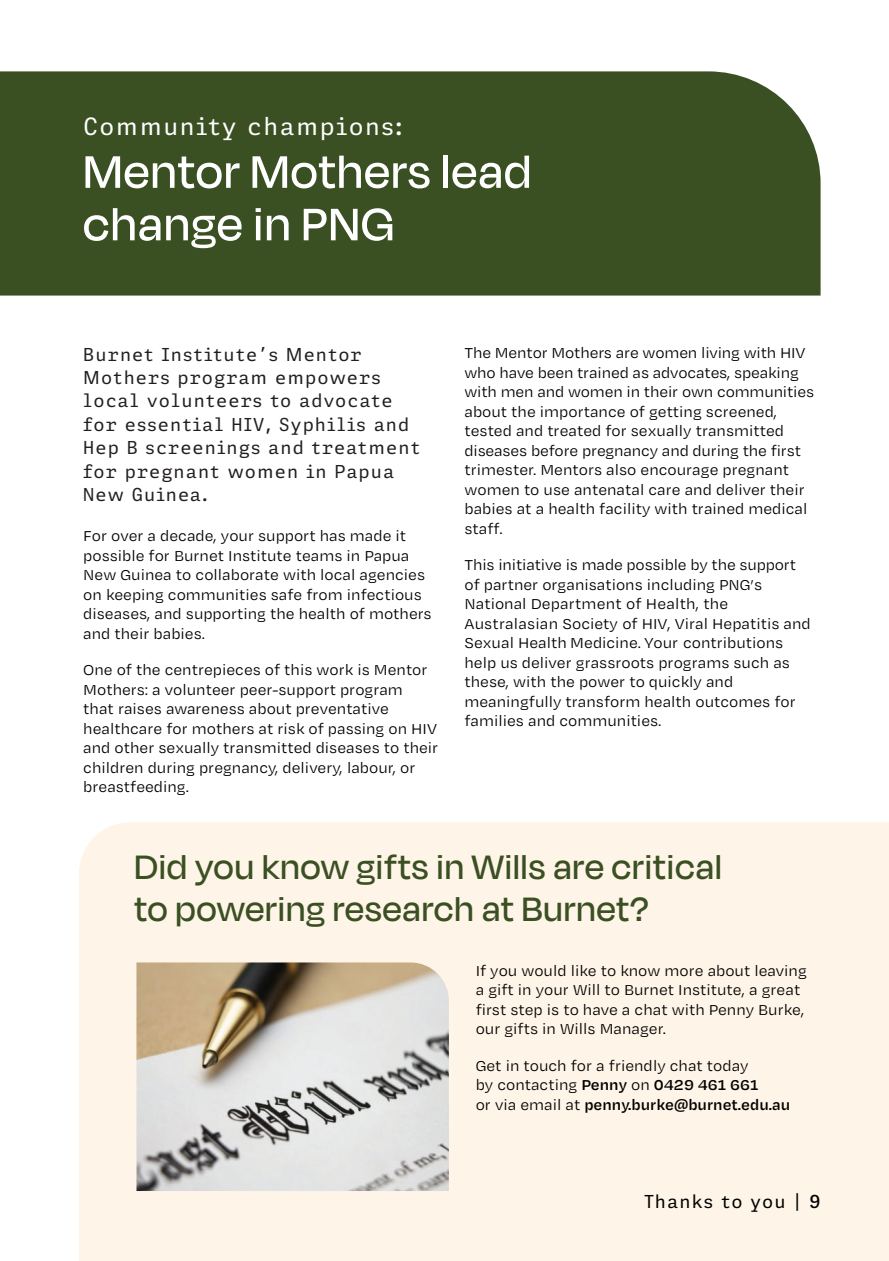
<style>
.page{position:relative;width:889px;height:1261px;background:#fff}
.page>*{position:absolute;margin:0;border:0;box-sizing:border-box;transform-origin:0 0}
.t1{font:500 52.5px/52.5px "Degular Display";letter-spacing:.03em;color:#fff}
.t2{font:500 39px/42px "Degular Display";letter-spacing:.03em;color:#3a5023}
.t3{font:24px "Adelle Mono Flex";letter-spacing:.06em;color:#fff}
.t4{font:18px/23.4px "Adelle Mono Flex";letter-spacing:.06em;color:#231f20}
.t5{font:18px "Adelle Mono Flex";letter-spacing:.06em;color:#000}
.t6{font:16.5px/19.5px "Degular Text";color:#000}
.s1{font-weight:600}
</style>
<div class="page">
<div style="left:0;top:71px;width:820px;height:225px;background:#3a5023"></div>
<div style="left:79px;top:822px;width:810px;height:439px;background:#fef4e7"></div>
<img style="left:136px;top:962px;width:313px;height:229px">
<h3 class="t3" style="left:83px;top:112px;width:321px">Community champions:</h3>
<h1 class="t1" style="left:83px;top:144px;width:449px">Mentor Mothers lead change in PNG</h1>
<p class="t4" style="left:83px;top:342px;width:338px">Burnet Institute’s Mentor<br>Mothers program empowers local volunteers to advocate for essential HIV, Syphilis and<br>Hep B screenings and treatment for pregnant women in Papua<br>New Guinea.</p>
<p class="t6" style="left:83px;top:526px;width:350px">For over a decade, your support has made it possible for Burnet Institute teams in Papua New Guinea to collaborate with local agencies on keeping communities safe from infectious diseases, and supporting the health of mothers and their babies.</p>
<p class="t6" style="left:83px;top:660px;width:356px">One of the centrepieces of this work is Mentor Mothers: a volunteer peer-support program<br>that raises awareness about preventative healthcare for mothers at risk of passing on HIV and other sexually transmitted diseases to their children during pregnancy, delivery, labour, or breastfeeding.</p>
<p class="t6" style="left:464px;top:342px;width:351px">The Mentor Mothers are women living with HIV who have been trained as advocates, speaking with men and women in their own communities about the importance of getting screened, tested and treated for sexually transmitted diseases before pregnancy and during the first trimester. Mentors also encourage pregnant women to use antenatal care and deliver their babies at a health facility with trained medical staff.</p>
<p class="t6" style="left:464px;top:554px;width:348px">This initiative is made possible by the support of partner organisations including PNG’s National Department of Health, the Australasian Society of HIV, Viral Hepatitis and Sexual Health Medicine. Your contributions help us deliver grassroots programs such as these, with the power to quickly and meaningfully transform health outcomes for families and communities.</p>
<h2 class="t2" style="left:134px;top:845px;width:589px">Did you know gifts in Wills are critical to powering research at Burnet?</h2>
<p class="t6" style="left:476px;top:960px;width:333px">If you would like to know more about leaving a gift in your Will to Burnet Institute, a great first step is to have a chat with Penny Burke, our gifts in Wills Manager.</p>
<p class="t6" style="left:476px;top:1055px;width:316px">Get in touch for a friendly chat today<br>by contacting <span class="s1">Penny</span> on <span class="s1">0429 461 661<br></span>or via email at <span class="s1">penny.burke@burnet.edu.au</span></p>
<p class="t5" style="left:644px;top:1190px;width:177px">Thanks to you | <span class="s1">9</span></p>
</div>
